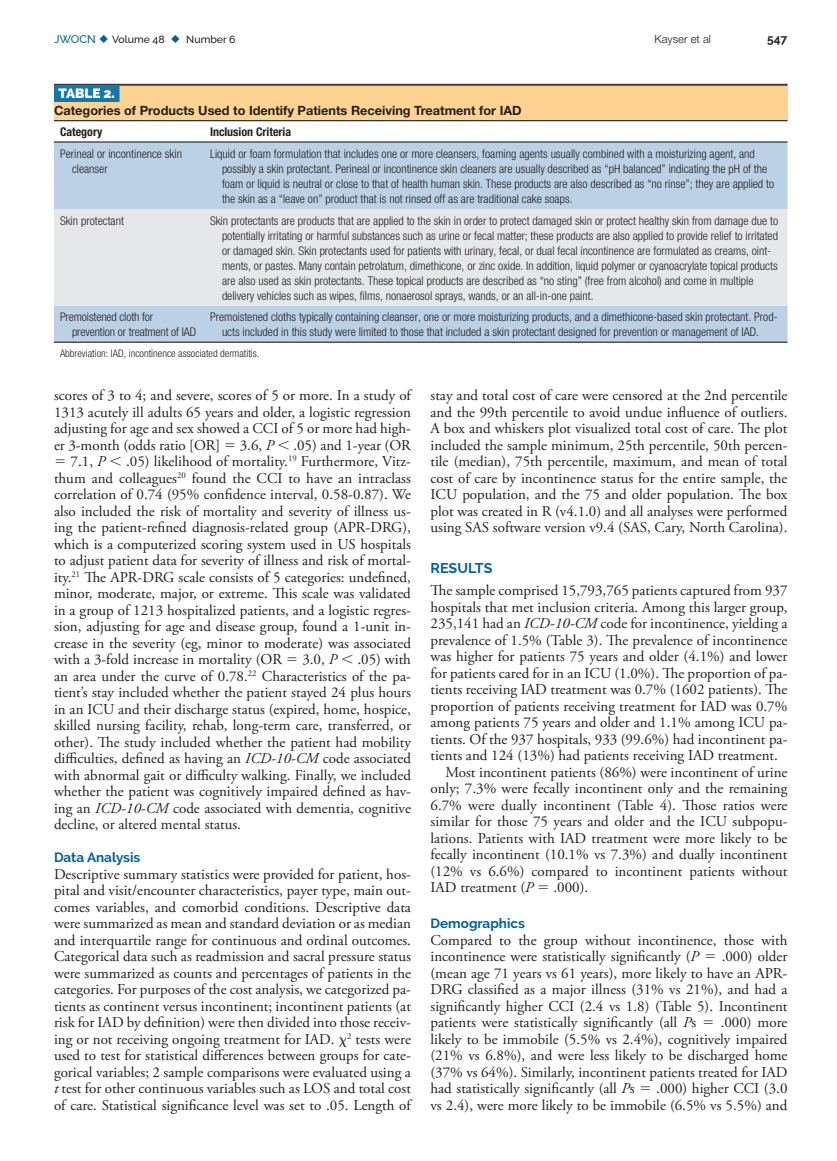
<style>
.page{position:relative;width:837px;height:1161px;background:#fff}
.page>*{position:absolute;margin:0;border:0;box-sizing:border-box;transform-origin:0 0}
.ParaFL{font:15px/16.5px "Adobe Garamond Pro";color:#231f20;text-align:justify}
.Para{font:15px/16.5px "Adobe Garamond Pro";color:#231f20;text-align:justify}
.t1{font:700 14.25px "Raleway";letter-spacing:-.005em;color:#006299}
.t2{font:700 13.5px "Raleway";color:#006299}
.TableLabel{font:800 13.5px "Raleway";color:#fff}
.TableTitle{font:700 12.75px "Helvetica Neue";color:#231f20}
.tbody_left{font:300 condensed 12px/15px "Helvetica Neue";color:#231f20}
.thead_center{font:700 condensed 12px "Helvetica Neue";color:#231f20}
.thead_left{font:700 condensed 12px "Helvetica Neue";color:#231f20}
.t3{font:700 12px "Raleway";color:#231f20}
.t4{font:300 11.25px "Helvetica Neue";color:#231f20}
.t5{font:500 11.25px "Raleway";color:#006299}
.table-wrap-foot{font:300 condensed 10.5px "Helvetica Neue";color:#231f20}
.t6{font:500 10.5px "Raleway";color:#231f20}
.s1{font-style:italic}
</style>
<div class="page">
<div style="left:54px;top:85px;width:734px;height:36px;background:#fed392"></div>
<div style="left:54px;top:143px;width:734px;height:199px;background:#bcd1e6"></div>
<div style="left:54px;top:209px;width:734px;height:97px;background:#e6e7e9"></div>
<hr style="left:54px;top:85px;width:150px;height:1px;background:#231f20">
<hr style="left:204px;top:85px;width:584px;height:1px;background:#231f20">
<hr style="left:54px;top:120px;width:150px;height:1px;background:#231f20">
<hr style="left:54px;top:141px;width:150px;height:2px;background:#231f20">
<hr style="left:204px;top:120px;width:584px;height:1px;background:#231f20">
<hr style="left:204px;top:141px;width:584px;height:2px;background:#231f20">
<hr style="left:54px;top:342px;width:150px;height:1px;background:#231f20">
<hr style="left:204px;top:342px;width:584px;height:1px;background:#231f20">
<hr style="left:54px;top:84px;width:734px;height:1px;background:#231f20">
<div style="left:54px;top:86px;width:66px;height:16px;background:#1377ab"></div>
<p class="t5" style="left:54px;top:32px;width:43px">JWOCN</p>
<p class="t6" style="left:112px;top:33px;width:54px">Volume 48</p>
<p class="t6" style="left:186px;top:33px;width:51px">Number 6</p>
<p class="t4" style="left:655px;top:32px;width:58px">Kayser et al</p>
<p class="t3" style="left:767px;top:32px;width:22px">547</p>
<p class="TableLabel" style="left:58px;top:86px;width:58px">TABLE 2.</p>
<p class="TableTitle" style="left:54px;top:102px;width:469px">Categories of Products Used to Identify Patients Receiving Treatment for IAD</p>
<p class="thead_left" style="left:60px;top:124px;width:44px">Category</p>
<p class="thead_center" style="left:210px;top:124px;width:83px">Inclusion Criteria</p>
<p class="tbody_left" style="left:72px;top:146px;width:112px;text-indent:-12px">Perineal or incontinence skin cleanser</p>
<p class="tbody_left" style="left:222px;top:146px;width:554px;text-indent:-12px">Liquid or foam formulation that includes one or more cleansers, foaming agents usually combined with a moisturizing agent, and possibly a skin protectant. Perineal or incontinence skin cleaners are usually described as “pH balanced” indicating the pH of the foam or liquid is neutral or close to that of health human skin. These products are also described as “no rinse”; they are applied to the skin as a “leave on” product that is not rinsed off as are traditional cake soaps.</p>
<p class="tbody_left" style="left:60px;top:213px;width:65px">Skin protectant</p>
<p class="tbody_left" style="left:222px;top:213px;width:558px;text-indent:-12px">Skin protectants are products that are applied to the skin in order to protect damaged skin or protect healthy skin from damage due to potentially irritating or harmful substances such as urine or fecal matter; these products are also applied to provide relief to irritated or damaged skin. Skin protectants used for patients with urinary, fecal, or dual fecal incontinence are formulated as creams, oint&shy;ments, or pastes. Many contain petrolatum, dimethicone, or zinc oxide. In addition, liquid polymer or cyanoacrylate topical products are also used as skin protectants. These topical products are described as “no sting” (free from alcohol) and come in multiple delivery vehicles such as wipes, films, nonaerosol sprays, wands, or an all-in-one paint.</p>
<p class="tbody_left" style="left:72px;top:309px;width:126px;text-indent:-12px">Premoistened cloth for prevention or treatment of IAD</p>
<p class="tbody_left" style="left:210px;top:309px;width:569px;text-align:center">Premoistened cloths typically containing cleanser, one or more moisturizing products, and a dimethicone-based skin protectant. Prod&shy;ucts included in this study were limited to those that included a skin protectant designed for prevention or management of IAD.</p>
<p class="table-wrap-foot" style="left:60px;top:347px;width:201px">Abbreviation: IAD, incontinence associated dermatitis.</p>
<p class="ParaFL" style="left:54px;top:388px;width:359px">scores of 3 to 4; and severe, scores of 5 or more. In a study of 1313 acutely ill adults 65 years and older, a logistic regression adjusting for age and sex showed a CCI of 5 or more had high&shy;er 3-month (odds ratio [OR]</p>
<p class="ParaFL" style="left:240px;top:437px;width:36px">3.6, <span class="s1">P</span></p>
<p class="ParaFL" style="left:293px;top:437px;width:119px">.05) and 1-year (OR</p>
<p class="ParaFL" style="left:54px;top:454px;width:359px;text-indent:72px">.05) likelihood of mortality.<sup>19</sup> Furthermore, Vitz&shy;thum and colleagues<sup>20</sup> found the CCI to have an intraclass correlation of 0.74 (95% confidence interval, 0.58-0.87). We also included the risk of mortality and severity of illness us&shy;ing the patient-refined diagnosis-related group (APR-DRG), which is a computerized scoring system used in US hospitals to adjust patient data for severity of illness and risk of mortal&shy;ity.<sup>21</sup> The APR-DRG scale consists of 5 categories: undefined, minor, moderate, major, or extreme. This scale was validated in a group of 1213 hospitalized patients, and a logistic regres&shy;sion, adjusting for age and disease group, found a 1-unit in&shy;crease in the severity (eg, minor to moderate) was associated with a 3-fold increase in mortality (OR</p>
<p class="ParaFL" style="left:71px;top:454px;width:36px">7.1, <span class="s1">P</span></p>
<p class="ParaFL" style="left:54px;top:652px;width:359px;text-indent:303px">.05) with an area under the curve of 0.78.<sup>22</sup> Characteristics of the pa&shy;tient’s stay included whether the patient stayed 24 plus hours in an ICU and their discharge status (expired, home, hospice, skilled nursing facility, rehab, long-term care, transferred, or other). The study included whether the patient had mobility difficulties, defined as having an <span class="s1">ICD-10-CM</span> code associated with abnormal gait or difficulty walking. Finally, we included whether the patient was cognitively impaired defined as hav&shy;ing an <span class="s1">ICD-10-CM</span> code associated with dementia, cognitive decline, or altered mental status.</p>
<h2 class="t2" style="left:54px;top:850px;width:88px">Data Analysis</h2>
<p class="ParaFL" style="left:54px;top:866px;width:359px">Descriptive summary statistics were provided for patient, hos&shy;pital and visit/encounter characteristics, payer type, main out&shy;comes variables, and comorbid conditions. Descriptive data were summarized as mean and standard deviation or as median and interquartile range for continuous and ordinal outcomes.<br>Categorical data such as readmission and sacral pressure status were summarized as counts and percentages of patients in the categories. For purposes of the cost analysis, we categorized pa&shy;tients as continent versus incontinent; incontinent patients (at risk for IAD by definition) were then divided into those receiv&shy;ing or not receiving ongoing treatment for IAD. <sup>2</sup> tests were used to test for statistical differences between groups for cate&shy;gorical variables; 2 sample comparisons were evaluated using a <span class="s1">t</span> test for other continuous variables such as LOS and total cost of care. Statistical significance level was set to .05. Length of</p>
<p class="ParaFL" style="left:302px;top:652px;width:36px">3.0, <span class="s1">P</span></p>
<p class="ParaFL" style="left:430px;top:388px;width:359px">stay and total cost of care were censored at the 2nd percentile and the 99th percentile to avoid undue influence of outliers.<br>A box and whiskers plot visualized total cost of care. The plot included the sample minimum, 25th percentile, 50th percen&shy;tile (median), 75th percentile, maximum, and mean of total cost of care by incontinence status for the entire sample, the ICU population, and the 75 and older population. The box plot was created in R (v4.1.0) and all analyses were performed using SAS software version v9.4 (SAS, Cary, North Carolina).</p>
<h1 class="t1" style="left:430px;top:560px;width:63px">RESULTS</h1>
<p class="ParaFL" style="left:430px;top:583px;width:359px">The sample comprised 15,793,765 patients captured from 937 hospitals that met inclusion criteria. Among this larger group, 235,141 had an <span class="s1">ICD-10-CM</span> code for incontinence, yielding a prevalence of 1.5% (Table 3). The prevalence of incontinence was higher for patients 75 years and older (4.1%) and lower for patients cared for in an ICU (1.0%). The proportion of pa&shy;tients receiving IAD treatment was 0.7% (1602 patients). The proportion of patients receiving treatment for IAD was 0.7% among patients 75 years and older and 1.1% among ICU pa&shy;tients. Of the 937 hospitals, 933 (99.6%) had incontinent pa&shy;tients and 124 (13%) had patients receiving IAD treatment.</p>
<p class="Para" style="left:430px;top:764px;width:359px;text-indent:15px">Most incontinent patients (86%) were incontinent of urine only; 7.3% were fecally incontinent only and the remaining 6.7% were dually incontinent (Table 4). Those ratios were similar for those 75 years and older and the ICU subpopu&shy;lations. Patients with IAD treatment were more likely to be fecally incontinent (10.1% vs 7.3%) and dually incontinent (12% vs 6.6%) compared to incontinent patients without IAD treatment (<span class="s1">P</span></p>
<p class="Para" style="left:553px;top:880px;width:36px">.000).</p>
<h2 class="t2" style="left:430px;top:916px;width:96px">Demographics</h2>
<p class="ParaFL" style="left:430px;top:932px;width:358px">Compared to the group without incontinence, those with incontinence were statistically significantly (<span class="s1">P</span></p>
<p class="ParaFL" style="left:430px;top:949px;width:359px;text-indent:291px">.000) older (mean age 71 years vs 61 years), more likely to have an APR-DRG classified as a major illness (31% vs 21%), and had a significantly higher CCI (2.4 vs 1.8) (Table 5). Incontinent patients were statistically significantly (all <span class="s1">P</span>s</p>
<p class="ParaFL" style="left:430px;top:1015px;width:359px;text-indent:290px">.000) more likely to be immobile (5.5% vs 2.4%), cognitively impaired (21% vs 6.8%), and were less likely to be discharged home (37% vs 64%). Similarly, incontinent patients treated for IAD had statistically significantly (all <span class="s1">P</span>s</p>
<p class="ParaFL" style="left:430px;top:1081px;width:359px;text-align:right">.000) higher CCI (3.0<br>vs 2.4), were more likely to be immobile (6.5% vs 5.5%) and</p>
</div>
